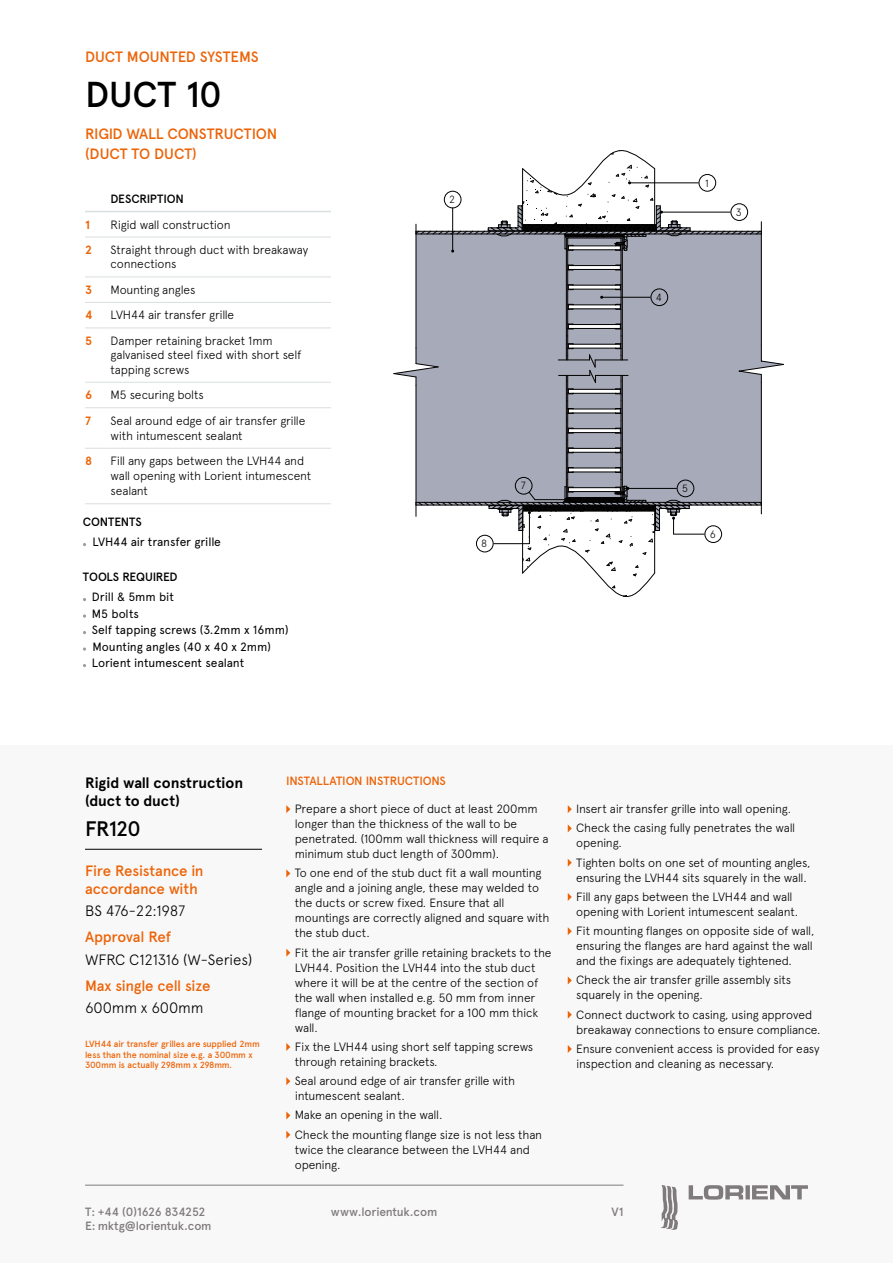
<style>
.page{position:relative;width:893px;height:1263px;background:#fff}
.page>*{position:absolute;margin:0;border:0;box-sizing:border-box;transform-origin:0 0}
.t1{font:500 36px "Apercu Pro";letter-spacing:-.005em;color:#000}
.t2{font:500 21px "Apercu Pro";letter-spacing:-.04em;color:#000}
.t3{font:500 15px/19.5px "Apercu Pro";letter-spacing:-.01em;color:#ec6408}
.t4{font:300 15px "Apercu Pro";letter-spacing:-.015em;color:#000}
.t5{font:700 15px/18px "Apercu Pro";letter-spacing:-.005em;color:#000}
.t6{font:300 12px/15px "Apercu Pro";letter-spacing:-.015em;color:#000}
.t7{font:12px/16.5px "Apercu Pro";letter-spacing:-.005em;color:#000}
.t8{font:500 12px/14.4px "Apercu Pro";letter-spacing:-.02em;color:#7f7b7d}
.t9{font:500 12px "Apercu Pro";letter-spacing:-.015em;color:#000}
.t10{font:500 12px "Apercu Pro";letter-spacing:-.015em;color:#ec6408}
.t11{font:700 12px "Apercu Pro";color:#ec6408}
.t12{font:300 10.5px "Apercu Pro";color:#000}
.t13{font:500 9px/10.5px "Apercu Pro";letter-spacing:-.02em;color:#ec6408}
</style>
<div class="page">
<div style="left:0;top:745px;width:893px;height:518px;background:#f9f8f8"></div>
<svg style="left:286px;top:805px;width:4px;height:8px"></svg>
<svg style="left:286px;top:869px;width:4px;height:8px"></svg>
<svg style="left:286px;top:949px;width:4px;height:8px"></svg>
<svg style="left:286px;top:1043px;width:4px;height:8px"></svg>
<svg style="left:286px;top:1077px;width:4px;height:8px"></svg>
<svg style="left:286px;top:1111px;width:4px;height:8px"></svg>
<svg style="left:286px;top:1131px;width:4px;height:8px"></svg>
<svg style="left:568px;top:805px;width:4px;height:8px"></svg>
<svg style="left:568px;top:824px;width:4px;height:8px"></svg>
<svg style="left:568px;top:859px;width:4px;height:8px"></svg>
<svg style="left:568px;top:893px;width:4px;height:8px"></svg>
<svg style="left:568px;top:927px;width:4px;height:8px"></svg>
<svg style="left:568px;top:976px;width:4px;height:8px"></svg>
<svg style="left:568px;top:1011px;width:4px;height:8px"></svg>
<svg style="left:568px;top:1045px;width:4px;height:8px"></svg>
<hr style="left:85px;top:849px;width:177px;height:1px;background:#000">
<svg style="left:85px;top:211px;width:246px;height:92px"></svg>
<hr style="left:111px;top:302px;width:220px;height:1px;background:#d9dfe1">
<svg style="left:85px;top:328px;width:26px;height:1px"></svg>
<hr style="left:111px;top:328px;width:220px;height:1px;background:#d9dfe1">
<svg style="left:85px;top:382px;width:26px;height:1px"></svg>
<hr style="left:111px;top:382px;width:220px;height:1px;background:#d9dfe1">
<svg style="left:85px;top:407px;width:26px;height:1px"></svg>
<hr style="left:111px;top:407px;width:220px;height:1px;background:#d9dfe1">
<svg style="left:85px;top:448px;width:26px;height:1px"></svg>
<hr style="left:111px;top:448px;width:220px;height:1px;background:#d9dfe1">
<svg style="left:85px;top:503px;width:26px;height:1px"></svg>
<hr style="left:111px;top:503px;width:220px;height:1px;background:#d9dfe1">
<svg style="left:83px;top:614px;width:3px;height:4px"></svg>
<svg style="left:83px;top:647px;width:3px;height:4px"></svg>
<svg style="left:393px;top:150px;width:391px;height:447px"></svg>
<hr style="left:493px;top:543px;width:37px;height:1px;background:#000">
<svg style="left:660px;top:1185px;width:18px;height:45px"></svg>
<svg style="left:689px;top:1185px;width:119px;height:14px"></svg>
<hr style="left:85px;top:1185px;width:538px;height:1px;background:#7f7b7d">
<p class="t3" style="left:85px;top:45px;width:175px">DUCT MOUNTED SYSTEMS</p>
<h1 class="t1" style="left:85px;top:67px;width:138px">DUCT 10</h1>
<p class="t3" style="left:85px;top:123px;width:194px">RIGID WALL CONSTRUCTION (DUCT TO DUCT)</p>
<p class="t9" style="left:111px;top:190px;width:75px">DESCRIPTION</p>
<p class="t11" style="left:85px;top:215px;width:6px">1</p>
<p class="t6" style="left:111px;top:216px;width:122px">Rigid wall construction</p>
<p class="t11" style="left:85px;top:241px;width:8px">2</p>
<p class="t6" style="left:111px;top:241px;width:199px;line-height:14.4px">Straight through duct with breakaway connections</p>
<p class="t11" style="left:85px;top:281px;width:9px">3</p>
<p class="t6" style="left:111px;top:281px;width:86px">Mounting angles</p>
<p class="t11" style="left:85px;top:306px;width:9px">4</p>
<p class="t6" style="left:111px;top:307px;width:125px">LVH44 air transfer grille</p>
<p class="t11" style="left:85px;top:332px;width:8px">5</p>
<p class="t6" style="left:111px;top:332px;width:192px;line-height:14.4px">Damper retaining bracket 1mm galvanised steel fixed with short self tapping screws</p>
<p class="t11" style="left:85px;top:386px;width:9px">6</p>
<p class="t6" style="left:111px;top:386px;width:95px">M5 securing bolts</p>
<p class="t11" style="left:85px;top:411px;width:7px">7</p>
<p class="t6" style="left:111px;top:412px;width:196px">Seal around edge of air transfer grille with intumescent sealant</p>
<p class="t11" style="left:85px;top:452px;width:9px">8</p>
<p class="t6" style="left:111px;top:452px;width:202px">Fill any gaps between the LVH44 and wall opening with Lorient intumescent sealant</p>
<p class="t9" style="left:83px;top:512px;width:61px">CONTENTS</p>
<p class="t7" style="left:93px;top:533px;width:130px">LVH44 air transfer grille</p>
<p class="t9" style="left:83px;top:567px;width:96px">TOOLS REQUIRED</p>
<p class="t7" style="left:92px;top:588px;width:198px">Drill &amp; 5mm bit<br>M5 bolts<br>Self tapping screws (3.2mm x 16mm)<br>Mounting angles (40 x 40 x 2mm)<br>Lorient intumescent sealant</p>
<p class="t12" style="left:449px;top:192px;width:7px">2</p>
<p class="t12" style="left:481px;top:536px;width:8px">8</p>
<p class="t12" style="left:521px;top:478px;width:7px">7</p>
<p class="t12" style="left:656px;top:289px;width:8px">4</p>
<p class="t12" style="left:705px;top:175px;width:5px">1</p>
<p class="t12" style="left:736px;top:204px;width:8px">3</p>
<p class="t12" style="left:682px;top:481px;width:7px">5</p>
<p class="t12" style="left:710px;top:526px;width:8px">6</p>
<p class="t5" style="left:85px;top:772px;width:160px">Rigid wall construction (duct to duct)</p>
<h2 class="t2" style="left:85px;top:813px;width:57px">FR120</h2>
<p class="t3" style="left:85px;top:860px;width:120px;line-height:18px">Fire Resistance in accordance with</p>
<p class="t4" style="left:85px;top:899px;width:102px">BS 476-22:1987</p>
<p class="t3" style="left:85px;top:926px;width:88px">Approval Ref</p>
<p class="t4" style="left:85px;top:948px;width:169px">WFRC C121316 (W-Series)</p>
<p class="t3" style="left:85px;top:975px;width:127px">Max single cell size</p>
<p class="t4" style="left:85px;top:997px;width:120px">600mm x 600mm</p>
<p class="t13" style="left:85px;top:1038px;width:176px">LVH44 air transfer grilles are supplied 2mm less than the nominal size e.g. a 300mm x<br>300mm is actually 298mm x 298mm.</p>
<p class="t10" style="left:286px;top:772px;width:161px">INSTALLATION INSTRUCTIONS</p>
<p class="t6" style="left:295px;top:800px;width:255px">Prepare a short piece of duct at least 200mm longer than the thickness of the wall to be penetrated. (100mm wall thickness will require a minimum stub duct length of 300mm).</p>
<p class="t6" style="left:295px;top:865px;width:256px">To one end of the stub duct fit a wall mounting angle and a joining angle, these may welded to the ducts or screw fixed. Ensure that all mountings are correctly aligned and square with the stub duct.</p>
<p class="t6" style="left:295px;top:944px;width:258px">Fit the air transfer grille retaining brackets to the LVH44. Position the LVH44 into the stub duct where it will be at the centre of the section of the wall when installed e.g. 50 mm from inner flange of mounting bracket for a 100 mm thick wall.</p>
<p class="t6" style="left:295px;top:1038px;width:240px">Fix the LVH44 using short self tapping screws through retaining brackets.</p>
<p class="t6" style="left:295px;top:1072px;width:222px">Seal around edge of air transfer grille with intumescent sealant.</p>
<p class="t6" style="left:295px;top:1104px;width:249px;line-height:19.2px">Make an opening in the wall.<br>Check the mounting flange size is not less than</p>
<p class="t6" style="left:295px;top:1141px;width:237px">twice the clearance between the LVH44 and opening.</p>
<p class="t6" style="left:576px;top:798px;width:220px;line-height:19.2px">Insert air transfer grille into wall opening.<br>Check the casing fully penetrates the wall</p>
<p class="t6" style="left:576px;top:832px;width:236px;line-height:19.2px">opening.<br>Tighten bolts on one set of mounting angles,</p>
<p class="t6" style="left:576px;top:867px;width:232px;line-height:19.2px">ensuring the LVH44 sits squarely in the wall.<br>Fill any gaps between the LVH44 and wall</p>
<p class="t6" style="left:576px;top:901px;width:240px;line-height:19.2px">opening with Lorient intumescent sealant.<br>Fit mounting flanges on opposite side of wall,</p>
<p class="t6" style="left:576px;top:937px;width:238px">ensuring the flanges are hard against the wall and the fixings are adequately tightened.</p>
<p class="t6" style="left:576px;top:972px;width:217px">Check the air transfer grille assembly sits squarely in the opening.</p>
<p class="t6" style="left:576px;top:1006px;width:246px">Connect ductwork to casing, using approved breakaway connections to ensure compliance.</p>
<p class="t6" style="left:576px;top:1040px;width:245px">Ensure convenient access is provided for easy inspection and cleaning as necessary.</p>
<p class="t8" style="left:85px;top:1203px;width:128px">T: +44 (0)1626 834252<br>E: mktg@lorientuk.com</p>
<p class="t8" style="left:331px;top:1203px;width:108px">www.lorientuk.com</p>
<p class="t8" style="left:612px;top:1203px;width:13px">V1</p>
</div>
